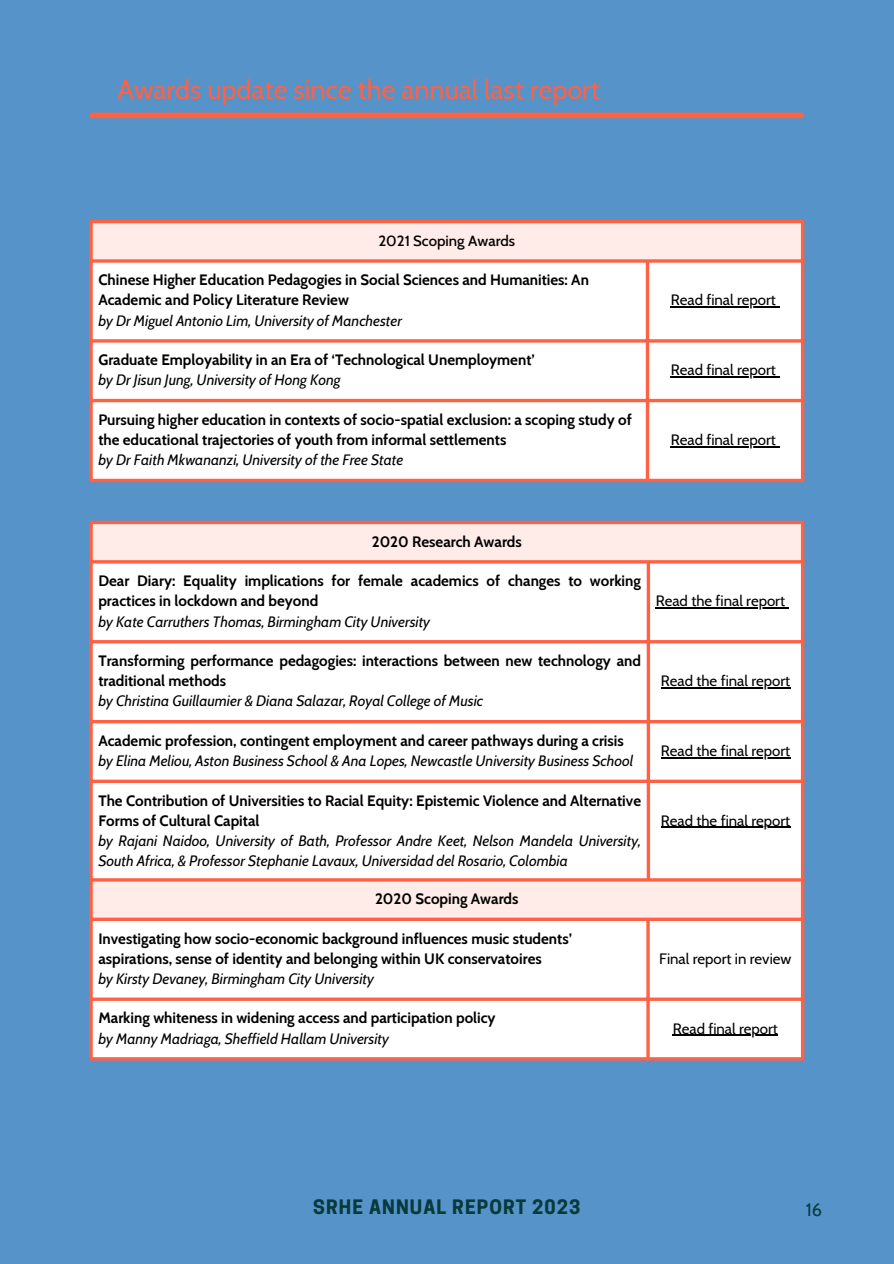
<style>
.page{position:relative;width:894px;height:1264px;background:#fff}
.page>*{position:absolute;margin:0;border:0;box-sizing:border-box;transform-origin:0 0}
.t1{font:27px "Cabin";color:#ff6145}
.t2{font:700 18.75px "Cooper Hewitt";letter-spacing:.06em;color:#073a3b}
.t3{font:18px "Cabin";color:#073a3b}
.t4{font:700 15px/20.2px "Cabin";color:#000}
.t5{font:italic 15px/20.2px "Cabin";color:#000}
.t6{font:15px "Cabin";color:#000}
.t7{font:500 15px "Cabin";color:#000}
</style>
<div class="page">
<div style="left:0;top:0;width:893px;height:1263px;background:#5693c9"></div>
<div style="left:92px;top:113px;width:709px;height:5px;background:#ff6145"></div>
<div style="left:91px;top:522px;width:711px;height:40px;background:#ffece8"></div>
<div style="left:93px;top:563px;width:707px;height:315px;background:#fff"></div>
<hr style="left:655px;top:607px;width:129px;height:1px;background:#000">
<hr style="left:660px;top:687px;width:130px;height:1px;background:#000">
<hr style="left:660px;top:757px;width:130px;height:1px;background:#000">
<hr style="left:660px;top:827px;width:130px;height:1px;background:#000">
<svg style="left:89px;top:524px;width:4px;height:354px"></svg>
<svg style="left:646px;top:563px;width:4px;height:315px"></svg>
<svg style="left:800px;top:524px;width:4px;height:354px"></svg>
<hr style="left:89px;top:521px;width:715px;height:3px;background:#ff6145">
<hr style="left:89px;top:560px;width:715px;height:3px;background:#ff6145">
<hr style="left:89px;top:640px;width:715px;height:3px;background:#ff6145">
<hr style="left:89px;top:720px;width:715px;height:3px;background:#ff6145">
<svg style="left:89px;top:779px;width:715px;height:4px;background:#fe7962"></svg>
<div style="left:91px;top:879px;width:711px;height:40px;background:#ffece8"></div>
<div style="left:93px;top:921px;width:707px;height:136px;background:#fff"></div>
<hr style="left:672px;top:1034px;width:105px;height:1px;background:#000">
<svg style="left:89px;top:881px;width:4px;height:176px"></svg>
<hr style="left:646px;top:921px;width:3px;height:136px;background:#ff6145">
<svg style="left:800px;top:881px;width:4px;height:176px"></svg>
<hr style="left:89px;top:878px;width:715px;height:3px;background:#ff6145">
<svg style="left:89px;top:917px;width:715px;height:4px;background:#fe765d"></svg>
<hr style="left:89px;top:997px;width:715px;height:3px;background:#ff6145">
<hr style="left:89px;top:1057px;width:715px;height:3px;background:#ff6145">
<div style="left:91px;top:221px;width:711px;height:40px;background:#ffece8"></div>
<div style="left:93px;top:263px;width:707px;height:216px;background:#fff"></div>
<hr style="left:670px;top:306px;width:105px;height:2px;background:#000">
<hr style="left:670px;top:376px;width:105px;height:1px;background:#000">
<hr style="left:670px;top:446px;width:105px;height:1px;background:#000">
<svg style="left:89px;top:223px;width:4px;height:256px"></svg>
<svg style="left:645px;top:263px;width:4px;height:216px"></svg>
<svg style="left:800px;top:223px;width:4px;height:256px"></svg>
<hr style="left:89px;top:220px;width:715px;height:3px;background:#ff6145">
<svg style="left:89px;top:259px;width:715px;height:4px;background:#ff775f"></svg>
<hr style="left:89px;top:339px;width:715px;height:3px;background:#ff6145">
<hr style="left:89px;top:399px;width:715px;height:3px;background:#ff6145">
<hr style="left:89px;top:479px;width:715px;height:3px;background:#ff6145">
<p class="t1" style="left:117px;top:73px;width:484px">Awards update since the annual last report</p>
<p class="t7" style="left:378px;top:231px;width:138px">2021 Scoping Awards</p>
<p class="t4" style="left:98px;top:270px;width:492px">Chinese Higher Education Pedagogies in Social Sciences and Humanities: An<br>Academic and Policy Literature Review</p>
<p class="t5" style="left:98px;top:310px;width:305px">by Dr Miguel Antonio Lim, University of Manchester</p>
<p class="t4" style="left:98px;top:349px;width:438px">Graduate Employability in an Era of ‘Technological Unemployment’</p>
<p class="t5" style="left:98px;top:370px;width:244px">by Dr Jisun Jung, University of Hong Kong</p>
<p class="t4" style="left:98px;top:409px;width:534px">Pursuing higher education in contexts of socio-spatial exclusion: a scoping study of the educational trajectories of youth from informal settlements</p>
<p class="t5" style="left:98px;top:450px;width:306px">by Dr Faith Mkwananzi, University of the Free State</p>
<p class="t6" style="left:670px;top:291px;width:107px">Read final report</p>
<p class="t6" style="left:670px;top:361px;width:107px">Read final report</p>
<p class="t6" style="left:670px;top:430px;width:107px">Read final report</p>
<h1 class="t4" style="left:371px;top:531px;width:152px">2020 Research Awards</h1>
<p class="t4" style="left:98px;top:570px;width:544px">Dear Diary: Equality implications for female academics of changes to working practices in lockdown and beyond</p>
<p class="t5" style="left:98px;top:611px;width:333px">by Kate Carruthers Thomas, Birmingham City University</p>
<p class="t4" style="left:98px;top:650px;width:544px">Transforming performance pedagogies: interactions between new technology and traditional methods</p>
<p class="t5" style="left:98px;top:691px;width:386px">by Christina Guillaumier &amp; Diana Salazar, Royal College of Music</p>
<p class="t4" style="left:98px;top:730px;width:527px">Academic profession, contingent employment and career pathways during a crisis</p>
<p class="t5" style="left:98px;top:750px;width:536px">by Elina Meliou, Aston Business School &amp; Ana Lopes, Newcastle University Business School</p>
<p class="t4" style="left:98px;top:790px;width:544px">The Contribution of Universities to Racial Equity: Epistemic Violence and Alternative<br>Forms of Cultural Capital</p>
<p class="t5" style="left:98px;top:830px;width:544px">by Rajani Naidoo, University of Bath, Professor Andre Keet, Nelson Mandela University,<br>South Africa, &amp; Professor Stephanie Lavaux, Universidad del Rosario, Colombia</p>
<p class="t4" style="left:375px;top:888px;width:145px">2020 Scoping Awards</p>
<p class="t4" style="left:98px;top:928px;width:475px">Investigating how socio-economic background influences music students’ aspirations, sense of identity and belonging within UK conservatoires</p>
<p class="t5" style="left:98px;top:968px;width:277px">by Kirsty Devaney, Birmingham City University</p>
<p class="t4" style="left:98px;top:1007px;width:398px">Marking whiteness in widening access and participation policy</p>
<p class="t5" style="left:98px;top:1028px;width:292px">by Manny Madriaga, Sheffield Hallam University</p>
<p class="t6" style="left:655px;top:592px;width:131px">Read the final report</p>
<p class="t6" style="left:660px;top:671px;width:131px">Read the final report</p>
<p class="t6" style="left:660px;top:741px;width:131px">Read the final report</p>
<p class="t6" style="left:660px;top:811px;width:131px">Read the final report</p>
<p class="t6" style="left:659px;top:949px;width:134px">Final report in review</p>
<p class="t6" style="left:672px;top:1019px;width:107px">Read final report</p>
<p class="t2" style="left:313px;top:1199px;width:269px">SRHE ANNUAL REPORT 2023</p>
<p class="t3" style="left:805px;top:1198px;width:18px">16</p>
</div>
